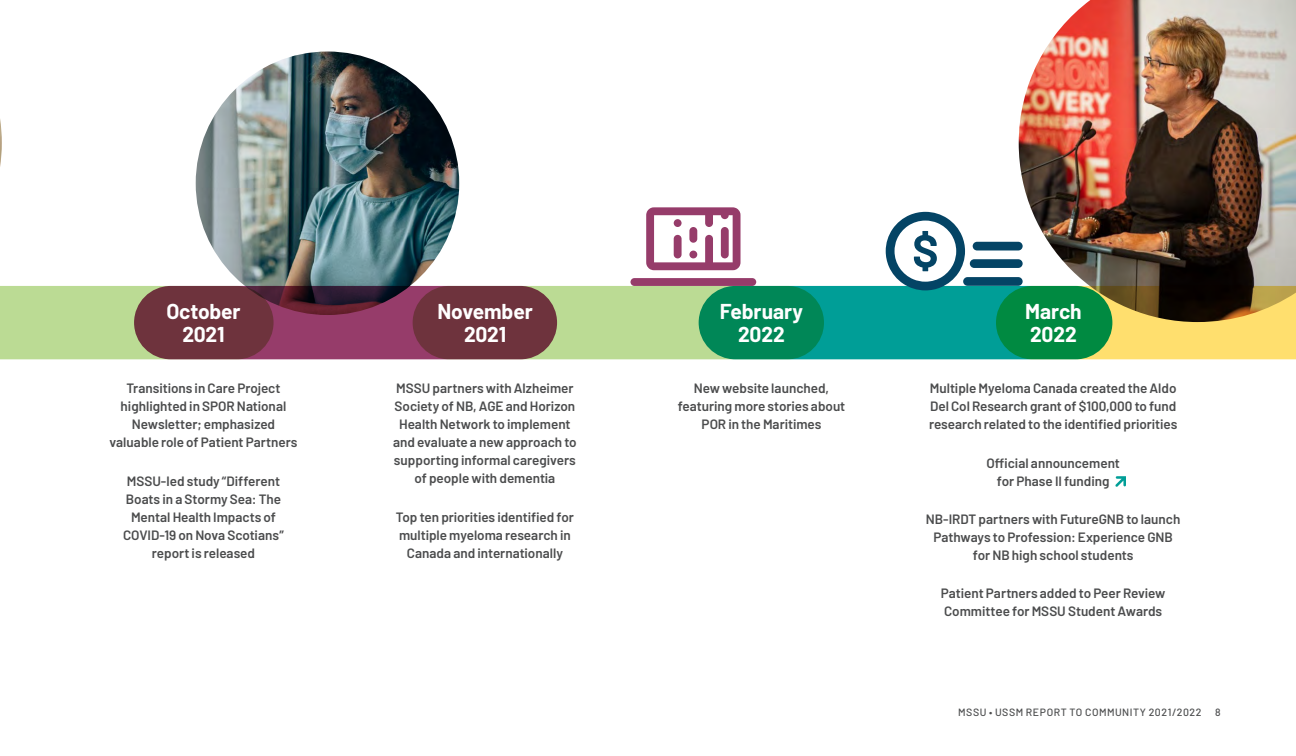
<style>
.page{position:relative;width:1296px;height:756px;background:#fff}
.page>*{position:absolute;margin:0;border:0;box-sizing:border-box;transform-origin:0 0}
.Infographic_Text{font:700 21px/22.5px "Barlow";letter-spacing:-.01em;color:#fff;text-align:center}
.Chart_Text{font:600 13.5px/18px "Barlow";letter-spacing:-.005em;color:#4b4c4d;text-align:center}
.t1{font:500 10.5px "Barlow";letter-spacing:.05em;color:#4b4c4d}
</style>
<div class="page">
<img style="left:1019px;top:0;width:277px;height:286px">
<img style="left:196px;top:52px;width:263px;height:263px;border-radius:132px">
<img style="left:0;top:119px;width:2px;height:48px">
<div style="left:0;top:286px;width:164px;height:73px;background:#bbdb94"></div>
<svg style="left:134px;top:286px;width:423px;height:73px;background:#75324c"></svg>
<svg style="left:413px;top:286px;width:411px;height:73px;background:#988f6c"></svg>
<svg style="left:699px;top:286px;width:413px;height:73px;background:#00957e"></svg>
<svg style="left:996px;top:286px;width:300px;height:73px;background:#73964a"></svg>
<svg style="left:646px;top:207px;width:95px;height:63px"></svg>
<div style="left:721px;top:227px;width:8px;height:31px;background:#963c6a;border-radius:4px"></div>
<div style="left:689px;top:227px;width:8px;height:16px;background:#963c6a;border-radius:4px"></div>
<div style="left:689px;top:251px;width:8px;height:7px;background:#963c6a;border-radius:50%"></div>
<div style="left:674px;top:235px;width:8px;height:23px;background:#963c6a;border-radius:4px"></div>
<div style="left:674px;top:219px;width:8px;height:8px;background:#963c6a;border-radius:50%"></div>
<div style="left:630px;top:278px;width:126px;height:8px;background:#963c6a;border-radius:4px"></div>
<div style="left:963px;top:277px;width:60px;height:9px;background:#044465;border-radius:4px"></div>
<div style="left:970px;top:259px;width:53px;height:9px;background:#044465;border-radius:4px"></div>
<div style="left:973px;top:242px;width:50px;height:8px;background:#044465;border-radius:4px"></div>
<svg style="left:886px;top:212px;width:79px;height:78px"></svg>
<svg style="left:1115px;top:476px;width:11px;height:11px"></svg>
<p class="Infographic_Text" style="left:166px;top:299px;width:76px">October<br>2021</p>
<p class="Chart_Text" style="left:109px;top:379px;width:190px">Transitions in Care Project highlighted in SPOR National<br>Newsletter; emphasized valuable role of Patient Partners</p>
<p class="Chart_Text" style="left:123px;top:471px;width:162px">MSSU-led study “Different<br>Boats in a Stormy Sea: The<br>Mental Health Impacts of<br>COVID-19 on Nova Scotians” report is released</p>
<p class="Infographic_Text" style="left:438px;top:299px;width:97px">November<br>2021</p>
<p class="Chart_Text" style="left:393px;top:379px;width:185px">MSSU partners with Alzheimer<br>Society of NB, AGE and Horizon<br>Health Network to implement and evaluate a new approach to supporting informal caregivers of people with dementia</p>
<p class="Chart_Text" style="left:396px;top:507px;width:180px">Top ten priorities identified for multiple myeloma research in<br>Canada and internationally</p>
<p class="Infographic_Text" style="left:720px;top:299px;width:85px">February<br>2022</p>
<p class="Chart_Text" style="left:678px;top:379px;width:169px">New website launched, featuring more stories about<br>POR in the Maritimes</p>
<p class="Infographic_Text" style="left:1025px;top:299px;width:58px;text-align:left">March<br>2022</p>
<p class="Chart_Text" style="left:929px;top:379px;width:250px;text-align:justify">Multiple Myeloma Canada created the Aldo Del Col Research grant of $100,000 to fund research related to the identified priorities</p>
<p class="Chart_Text" style="left:986px;top:453px;width:135px">Official announcement for Phase II funding</p>
<p class="Chart_Text" style="left:926px;top:509px;width:256px">NB-IRDT partners with FutureGNB to launch<br>Pathways to Profession: Experience GNB for NB high school students</p>
<p class="Chart_Text" style="left:941px;top:583px;width:226px;text-align:left">Patient Partners added to Peer Review<br>Committee for MSSU Student Awards</p>
<p class="t1" style="left:958px;top:704px;width:245px">MSSU • USSM REPORT TO COMMUNITY 2021/2022</p>
<p class="t1" style="left:1215px;top:704px;width:7px">8</p>
</div>
